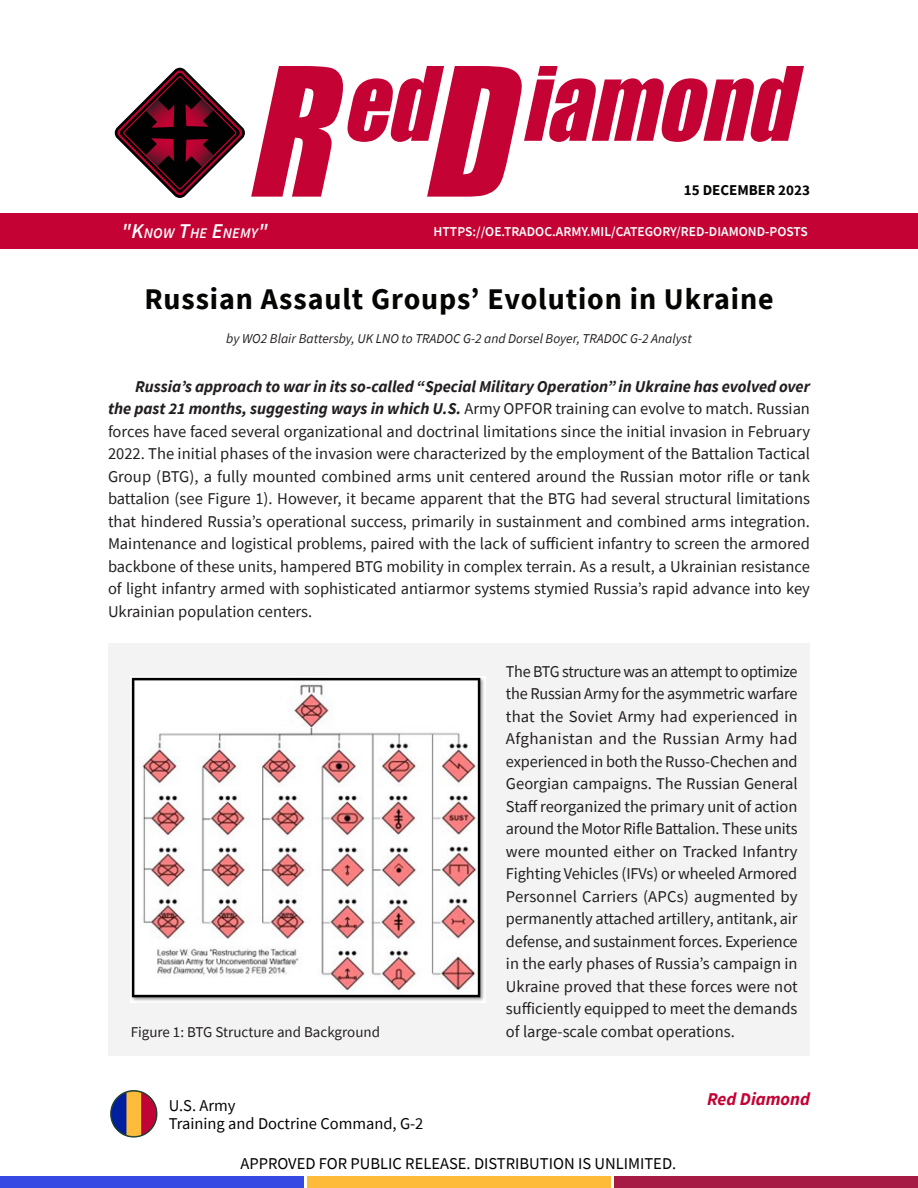
<style>
.page{position:relative;width:918px;height:1188px;background:#fff}
.page>*{position:absolute;margin:0;border:0;box-sizing:border-box;transform-origin:0 0}
.Header_-_H1{font:700 30px "Source Sans Pro";letter-spacing:.03em;color:#050504}
.t1{font:italic 700 18px "Source Sans Pro";color:#c40233}
.BLUF{font:16.5px/22.5px "Source Sans Pro";color:#231f20;text-align:justify}
.Body_Text-_Source_Sans_Pro_-_11_pt{font:16.5px/22.5px "Source Sans Pro";color:#231f20;text-align:justify}
.t2{font:16.5px "Source Sans Pro";color:#000}
.t3{font:16.5px/18px "Source Sans Pro";color:#050504}
.Caption-Title{font:15px "Source Sans Pro";color:#231f20}
.t4{font:700 15px "Source Sans Pro";color:#050504}
.t5{font:italic 600 14.7px "Source Sans Pro";letter-spacing:.015em;color:#fff}
.Byline_Title_-_Align_Center{font:italic 13.5px "Source Sans Pro";color:#231f20}
.t6{font:600 13.5px "Source Sans Pro";color:#fff}
.s1{font-size:21px}
.s2{font-weight:700;font-style:italic}
</style>
<div class="page">
<svg style="left:114px;top:66px;width:690px;height:132px"></svg>
<div style="left:0;top:213px;width:918px;height:36px;background:#c40233"></div>
<div style="left:0;top:1176px;width:304px;height:12px;background:#364ae3"></div>
<div style="left:307px;top:1176px;width:304px;height:12px;background:#fdbb39"></div>
<div style="left:614px;top:1176px;width:304px;height:12px;background:#a51b43"></div>
<img style="left:110px;top:1090px;width:48px;height:48px">
<div style="left:108px;top:644px;width:702px;height:412px;background:#f3f3f3"></div>
<img style="left:131px;top:676px;width:355px;height:327px">
<p class="t5" style="left:122px;top:224px;width:148px"><span class="s1">"K</span>NOW <span class="s1">T</span>HE <span class="s1">E</span>NEMY<span class="s1">"</span></p>
<p class="t4" style="left:684px;top:180px;width:128px">15 DECEMBER 2023</p>
<p class="t6" style="left:434px;top:223px;width:376px">HTTPS://OE.TRADOC.ARMY.MIL/CATEGORY/RED-DIAMOND-POSTS</p>
<p class="Header_-_H1" style="left:144px;top:278px;width:631px">Russian Assault Groups’ Evolution in Ukraine</p>
<p class="Byline_Title_-_Align_Center" style="left:226px;top:330px;width:467px">by WO2 Blair Battersby, UK LNO to TRADOC G-2 and Dorsel Boyer, TRADOC G-2 Analyst</p>
<p class="BLUF" style="left:108px;top:375px;width:704px;text-indent:27px"><span class="s2">Russia’s approach to war in its so-called “Special Military Operation” in Ukraine has evolved over the past 21 months, suggesting ways in which U.S.</span> Army OPFOR training can evolve to match. Russian forces have faced several organizational and doctrinal limitations since the initial invasion in February 2022. The initial phases of the invasion were characterized by the employment of the Battalion Tactical Group (BTG), a fully mounted combined arms unit centered around the Russian motor rifle or tank battalion (see Figure 1). However, it became apparent that the BTG had several structural limitations that hindered Russia’s operational success, primarily in sustainment and combined arms integration.<br>Maintenance and logistical problems, paired with the lack of sufficient infantry to screen the armored backbone of these units, hampered BTG mobility in complex terrain. As a result, a Ukrainian resistance of light infantry armed with sophisticated antiarmor systems stymied Russia’s rapid advance into key Ukrainian population centers.</p>
<p class="Body_Text-_Source_Sans_Pro_-_11_pt" style="left:506px;top:660px;width:293px">The BTG structure was an attempt to optimize the Russian Army for the asymmetric warfare that the Soviet Army had experienced in Afghanistan and the Russian Army had experienced in both the Russo-Chechen and Georgian campaigns. The Russian General Staff reorganized the primary unit of action around the Motor Rifle Battalion. These units were mounted either on Tracked Infantry Fighting Vehicles (IFVs) or wheeled Armored Personnel Carriers (APCs) augmented by permanently attached artillery, antitank, air defense, and sustainment forces. Experience in the early phases of Russia’s campaign in Ukraine proved that these forces were not sufficiently equipped to meet the demands</p>
<p class="Caption-Title" style="left:131px;top:1022px;width:251px">Figure 1: BTG Structure and Background</p>
<p class="Body_Text-_Source_Sans_Pro_-_11_pt" style="left:506px;top:1020px;width:230px">of large-scale combat operations.</p>
<p class="t3" style="left:169px;top:1096px;width:256px">U.S. Army<br>Training and Doctrine Command, G-2</p>
<p class="t2" style="left:240px;top:1153px;width:437px">APPROVED FOR PUBLIC RELEASE. DISTRIBUTION IS UNLIMITED.</p>
<p class="t1" style="left:707px;top:1087px;width:104px">Red Diamond</p>
</div>
